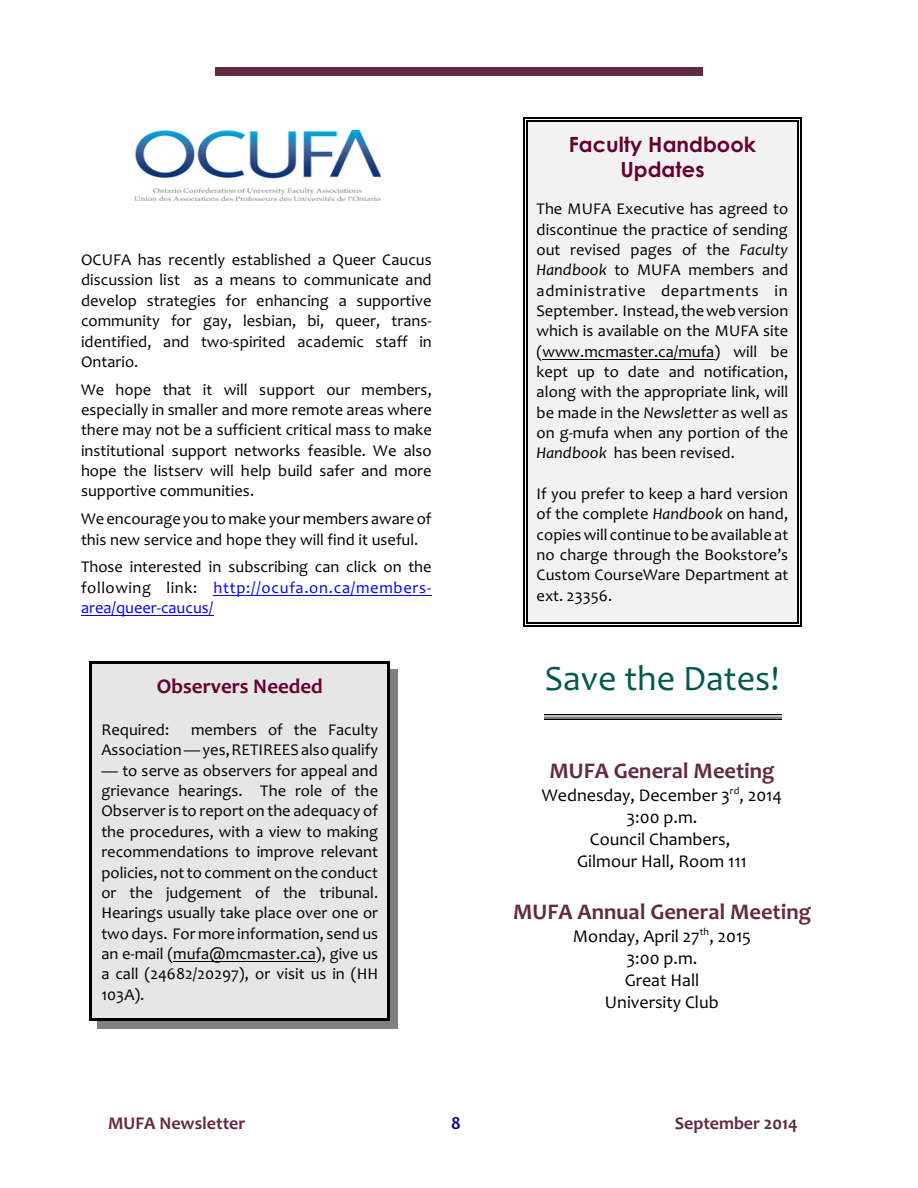
<style>
.page{position:relative;width:918px;height:1188px;background:#fff}
.page>*{position:absolute;margin:0;border:0;box-sizing:border-box;transform-origin:0 0}
.t1{font:36px "Candara";color:#00594f}
.t2{font:700 22.5px "Candara";color:#632b42}
.t3{font:700 21px/25px "Century Gothic";color:#660030;text-align:center}
.t4{font:700 21px "Candara";color:#660030}
.t5{font:18px/21.9px "Candara";color:#000;text-align:center}
.t6{font:700 18px "Candara";color:#632b42}
.t7{font:700 18px "Candara";color:#000080}
.t8{font:16.5px/20.4px "Candara";color:#000;text-align:justify}
.s1{color:#00f}
.s2{font-style:italic}
</style>
<div class="page">
<div style="left:215px;top:67px;width:488px;height:9px;background:#632b42"></div>
<img style="left:134px;top:131px;width:247px;height:70px">
<div style="left:89px;top:662px;width:301px;height:359px;background:#e6e6e6"></div>
<hr style="left:173px;top:961px;width:143px;height:1px;background:#000">
<hr style="left:89px;top:662px;width:3px;height:358px;background:#000">
<hr style="left:387px;top:662px;width:3px;height:358px;background:#000">
<hr style="left:89px;top:662px;width:301px;height:2px;background:#000">
<hr style="left:89px;top:1018px;width:301px;height:3px;background:#000">
<div style="left:390px;top:669px;width:8px;height:360px;background:#808080"></div>
<div style="left:97px;top:1021px;width:301px;height:8px;background:#808080"></div>
<div style="left:526px;top:120px;width:273px;height:503px;background:#f2f2f2"></div>
<hr style="left:542px;top:359px;width:173px;height:1px;background:#000">
<hr style="left:526px;top:120px;width:1px;height:503px;background:#000">
<hr style="left:797px;top:120px;width:2px;height:503px;background:#000">
<hr style="left:526px;top:120px;width:272px;height:2px;background:#000">
<hr style="left:526px;top:622px;width:272px;height:1px;background:#000">
<hr style="left:523px;top:118px;width:2px;height:508px;background:#000">
<hr style="left:800px;top:118px;width:2px;height:508px;background:#000">
<hr style="left:523px;top:118px;width:278px;height:1px;background:#000">
<hr style="left:523px;top:625px;width:278px;height:1px;background:#000">
<hr style="left:213px;top:595px;width:219px;height:1px;background:#00f">
<hr style="left:81px;top:615px;width:132px;height:1px;background:#00f">
<hr style="left:544px;top:714px;width:238px;height:1px;background:#000">
<hr style="left:544px;top:715px;width:238px;height:2px;background:#bfbfbf">
<hr style="left:544px;top:717px;width:238px;height:2px;background:#808080">
<hr style="left:544px;top:720px;width:238px;height:1px;background:#000">
<p class="t8" style="left:81px;top:251px;width:352px">OCUFA has recently established a Queer Caucus discussion list as a means to communicate and develop strategies for enhancing a supportive community for gay, lesbian, bi, queer, trans&shy;identified, and two-spirited academic staff in Ontario.</p>
<p class="t8" style="left:81px;top:381px;width:352px">We hope that it will support our members, especially in smaller and more remote areas where there may not be a sufficient critical mass to make institutional support networks feasible. We also hope the listserv will help build safer and more supportive communities.</p>
<p class="t8" style="left:81px;top:510px;width:352px">We encourage you to make your members aware of this new service and hope they will find it useful.</p>
<p class="t8" style="left:81px;top:558px;width:352px">Those interested in subscribing can click on the following link: <span class="s1">http://ocufa.on.ca/members&shy;area/queer-caucus/</span></p>
<p class="t4" style="left:157px;top:678px;width:167px">Observers Needed</p>
<p class="t8" style="left:101px;top:721px;width:69px">Required:</p>
<p class="t8" style="left:101px;top:721px;width:278px;text-align:right">members of the Faculty<br>Association —yes,RETIREES also qualify</p>
<p class="t8" style="left:101px;top:762px;width:278px">— to serve as observers for appeal and grievance hearings. The role of the Observer is to report on the adequacy of the procedures, with a view to making recommendations to improve relevant policies, not to comment on the conduct or the judgement of the tribunal.<br>Hearings usually take place over one or two days. For more information, send us an e-mail (mufa@mcmaster.ca), give us a call (24682/20297), or visit us in (HH 103A).</p>
<p class="t3" style="left:569px;top:133px;width:189px">Faculty Handbook<br>Updates</p>
<p class="t8" style="left:537px;top:200px;width:253px">The MUFA Executive has agreed to discontinue the practice of sending out revised pages of the <span class="s2">Faculty Handbook</span> to MUFA members and administrative departments in September. Instead, thewebversion which is available on the MUFA site (www.mcmaster.ca/mufa) will be kept up to date and notification, along with the appropriate link, will be made in the <span class="s2">Newsletter</span> as well as on g-mufa when any portion of the <span class="s2">Handbook</span> has been revised.</p>
<p class="t8" style="left:537px;top:485px;width:253px">If you prefer to keep a hard version of the complete <span class="s2">Handbook</span> on hand, copieswill continue to be available at no charge through the Bookstore’s Custom CourseWare Department at ext. 23356.</p>
<h1 class="t1" style="left:545px;top:664px;width:236px">Save the Dates!</h1>
<h2 class="t2" style="left:550px;top:762px;width:227px">MUFA General Meeting</h2>
<p class="t5" style="left:542px;top:786px;width:242px">Wednesday, December 3<sup>rd</sup>, 2014<br>3:00 p.m.<br>Council Chambers,<br>Gilmour Hall, Room 111</p>
<h2 class="t2" style="left:513px;top:903px;width:300px">MUFA Annual General Meeting</h2>
<p class="t5" style="left:573px;top:927px;width:180px">Monday, April 27<sup>th</sup>, 2015<br>3:00 p.m.<br>Great Hall<br>University Club</p>
<p class="t6" style="left:108px;top:1116px;width:139px">MUFA Newsletter</p>
<p class="t7" style="left:451px;top:1116px;width:11px">8</p>
<p class="t6" style="left:675px;top:1116px;width:125px">September 2014</p>
</div>
